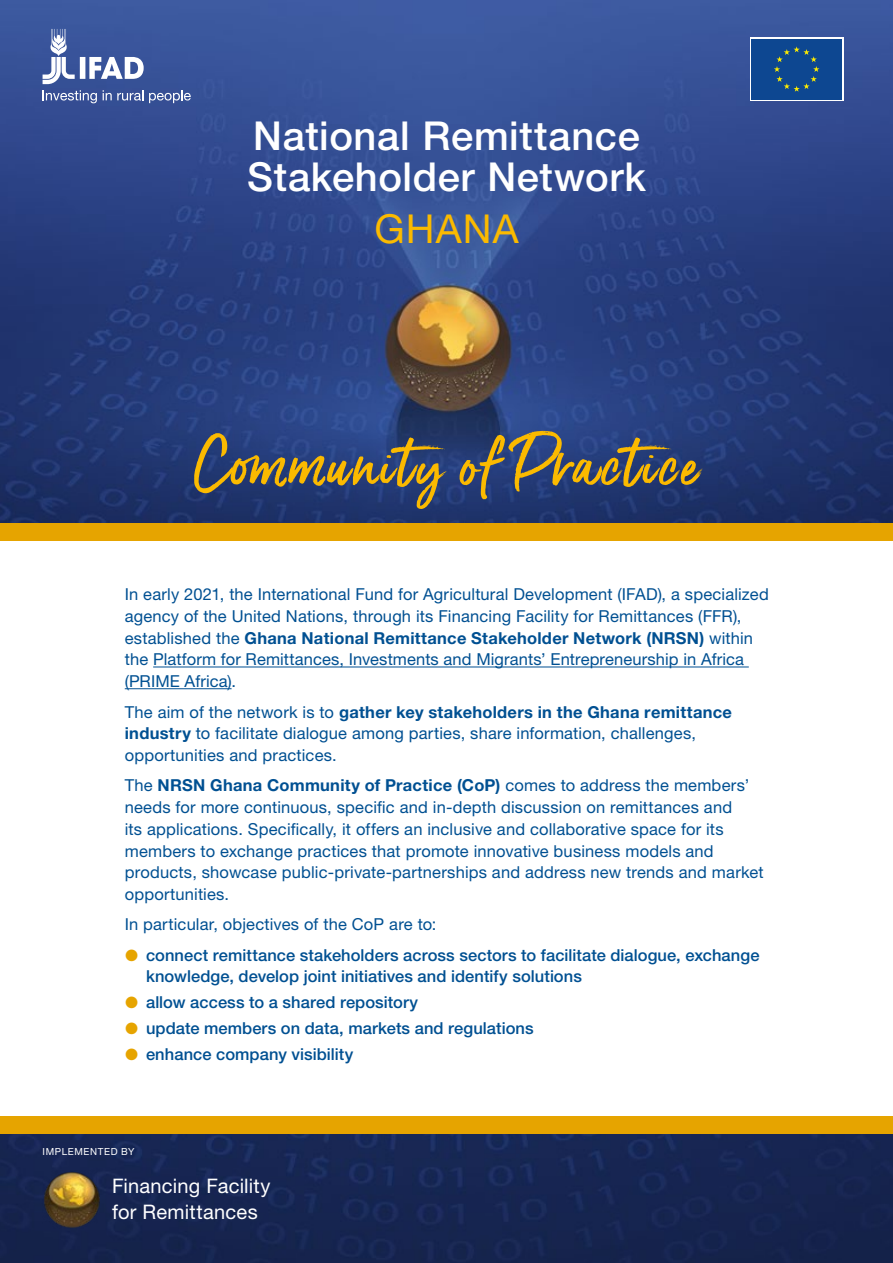
<style>
.page{position:relative;width:893px;height:1263px;background:#fff}
.page>*{position:absolute;margin:0;border:0;box-sizing:border-box;transform-origin:0 0}
.t1{font:64.65px "Gotcha Standup";letter-spacing:.04em;color:#fbba00}
.t2{font:500 39.9px "Helvetica Neue LT Std";letter-spacing:.015em;color:#fff}
.t3{font:39.9px "Helvetica Neue LT Std";letter-spacing:.03em;color:#fbba00}
.chapter_title{font:20.1px "Helvetica Neue LT Std";letter-spacing:.01em;color:#fff}
.Text{font:16.5px/21.8px "Helvetica Neue LT Std";letter-spacing:.01em;color:#005092}
.t4{font:500 16.5px/21.8px "Helvetica Neue LT Std";letter-spacing:.005em;color:#005092}
.t5{font:9.75px "Helvetica Neue LT Std";letter-spacing:.065em;color:#fff}
.s1{font-weight:700}
.s2{font-family:"European Pi Three";font-weight:400;color:#e6a400}
</style>
<div class="page">
<div style="left:0;top:1133px;width:893px;height:130px;background:#162551"></div>
<img style="left:0;top:0;width:893px;height:524px">
<div style="left:750px;top:37px;width:93px;height:64px;background:linear-gradient(to right,#0d4791,#0d4791)"></div>
<div style="left:752px;top:39px;width:90px;height:60px;background:#0d4791"></div>
<svg style="left:774px;top:46px;width:45px;height:46px"></svg>
<div style="left:0;top:1116px;width:893px;height:17px;background:#e6a400"></div>
<div style="left:0;top:524px;width:893px;height:17px;background:#e6a400"></div>
<svg style="left:43px;top:90px;width:54px;height:13px"></svg>
<svg style="left:103px;top:90px;width:40px;height:11px"></svg>
<svg style="left:149px;top:90px;width:42px;height:13px"></svg>
<svg style="left:43px;top:29px;width:101px;height:55px"></svg>
<hr style="left:153px;top:667px;width:596px;height:1px;background:#005092">
<hr style="left:125px;top:688px;width:107px;height:1px;background:#005092">
<img style="left:43px;top:1170px;width:57px;height:58px">
<p class="t2" style="left:253px;top:112px;width:388px">National Remittance</p>
<p class="t2" style="left:247px;top:153px;width:400px">Stakeholder Network</p>
<p class="t3" style="left:374px;top:205px;width:146px">GHANA</p>
<p class="t1" style="left:194px;top:421px;width:506px">Community of Practice</p>
<p class="Text" style="left:125px;top:583px;width:645px">In early 2021, the International Fund for Agricultural Development (IFAD), a specialized agency of the United Nations, through its Financing Facility for Remittances (FFR), established the <span class="s1">Ghana National Remittance Stakeholder Network (NRSN)</span> within the Platform for Remittances, Investments and Migrants’ Entrepreneurship in Africa (PRIME Africa).</p>
<p class="Text" style="left:125px;top:700px;width:609px">The aim of the network is to <span class="s1">gather key stakeholders in the Ghana remittance industry</span> to facilitate dialogue among parties, share information, challenges, opportunities and practices.</p>
<p class="Text" style="left:125px;top:774px;width:640px">The <span class="s1">NRSN Ghana Community of Practice (CoP)</span> comes to address the members’ needs for more continuous, specific and in-depth discussion on remittances and<br>its applications. Specifically, it offers an inclusive and collaborative space for its members to exchange practices that promote innovative business models and products, showcase public-private-partnerships and address new trends and market opportunities.</p>
<p class="Text" style="left:125px;top:913px;width:313px">In particular, objectives of the CoP are to:</p>
<p class="t4" style="left:146px;top:944px;width:615px;text-indent:-21px"><span class="s2">#</span> connect remittance stakeholders across sectors to facilitate dialogue, exchange knowledge, develop joint initiatives and identify solutions</p>
<p class="t4" style="left:125px;top:991px;width:295px"><span class="s2">#</span> allow access to a shared repository</p>
<p class="t4" style="left:125px;top:1017px;width:410px"><span class="s2">#</span> update members on data, markets and regulations</p>
<p class="t4" style="left:125px;top:1043px;width:230px"><span class="s2">#</span> enhance company visibility</p>
<p class="t5" style="left:43px;top:1146px;width:94px">IMPLEMENTED BY</p>
<p class="chapter_title" style="left:112px;top:1174px;width:160px">Financing Facility</p>
<p class="chapter_title" style="left:112px;top:1199px;width:147px">for Remittances</p>
</div>
